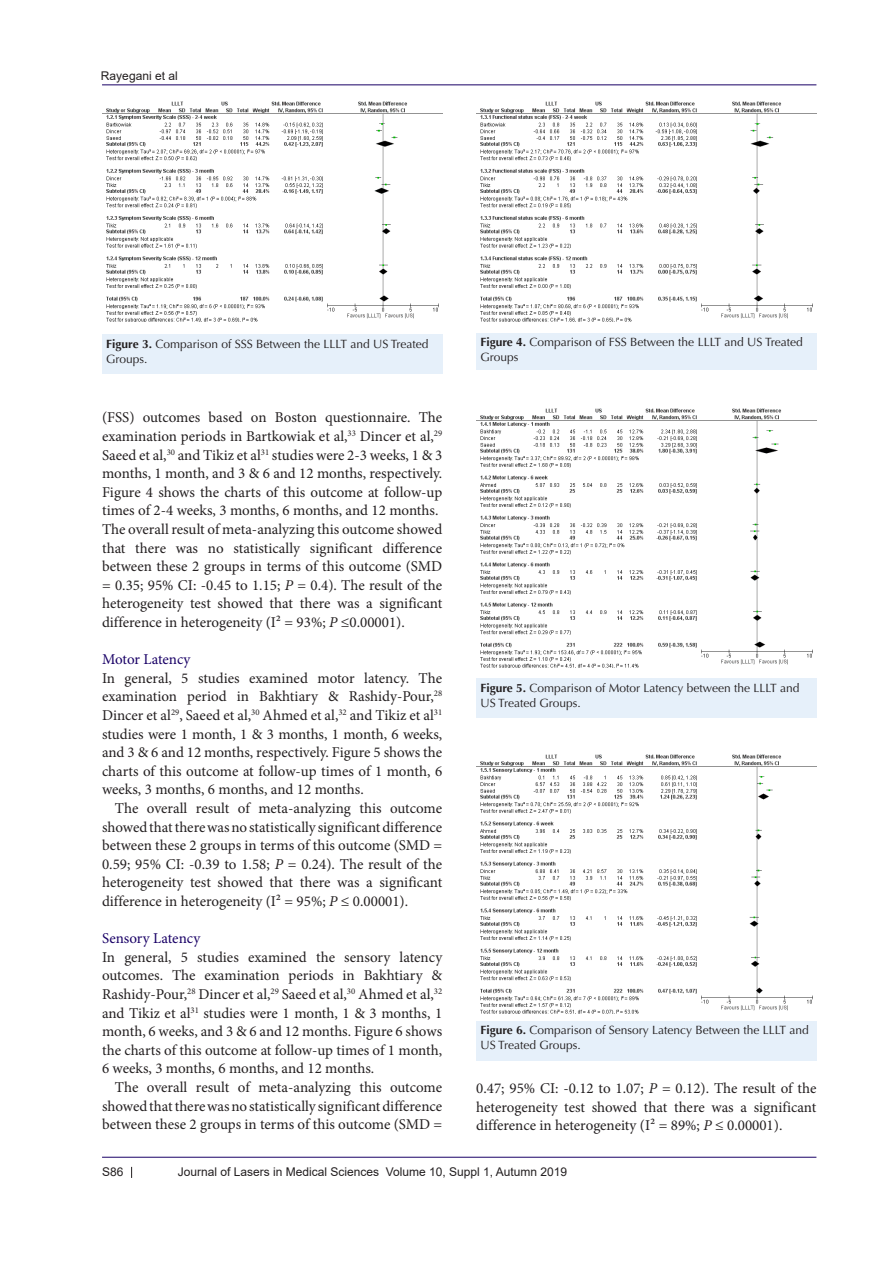
<style>
.page{position:relative;width:893px;height:1263px;background:#fff}
.page>*{position:absolute;margin:0;border:0;box-sizing:border-box;transform-origin:0 0}
.t1{font:15px/18.6px "Minion Pro";color:#231f20;text-align:justify}
.t2{font:15px "Minion Pro";letter-spacing:-.005em;color:#190066}
.t3{font:12px/15px "Optima LT Std";color:#231f20}
.t4{font:12px "Arial";color:#231f20}
.s1{font-weight:700}
.s2{font-style:italic}
</style>
<div class="page">
<hr style="left:102px;top:85px;width:714px;height:1px;background:#190066">
<hr style="left:102px;top:1157px;width:714px;height:1px;background:#190066">
<img style="left:102px;top:101px;width:340px;height:220px">
<div style="left:476px;top:333px;width:340px;height:37px;background:#e6f0fa"></div>
<div style="left:476px;top:678px;width:340px;height:40px;background:#e6f0fa"></div>
<div style="left:476px;top:1021px;width:340px;height:40px;background:#e6f0fa"></div>
<div style="left:102px;top:335px;width:340px;height:39px;background:#e6f0fa"></div>
<img style="left:476px;top:101px;width:340px;height:220px">
<img style="left:476px;top:408px;width:340px;height:259px">
<img style="left:476px;top:754px;width:340px;height:259px">
<p class="t4" style="left:101px;top:67px;width:78px">Rayegani et al</p>
<p class="t3" style="left:106px;top:336px;width:324px"><span class="s1">Figure 3.</span> Comparison of SSS Between the LLLT and US Treated<br>Groups.</p>
<p class="t3" style="left:480px;top:335px;width:324px"><span class="s1">Figure 4.</span> Comparison of FSS Between the LLLT and US Treated<br>Groups</p>
<p class="t1" style="left:102px;top:408px;width:342px">(FSS) outcomes based on Boston questionnaire. The examination periods in Bartkowiak et al,<sup>33</sup> Dincer et al,<sup>29<br></sup>Saeed et al,<sup>30</sup> and Tikiz et al<sup>31</sup> studies were 2-3 weeks, 1 &amp; 3 months, 1 month, and 3 &amp; 6 and 12 months, respectively.<br>Figure 4 shows the charts of this outcome at follow-up times of 2-4 weeks, 3 months, 6 months, and 12 months.</p>
<p class="t1" style="left:102px;top:520px;width:342px">The overall result of meta-analyzing this outcome showed that there was no statistically significant difference between these 2 groups in terms of this outcome (SMD = 0.35; 95% CI: -0.45 to 1.15; <span class="s2">P</span> = 0.4). The result of the heterogeneity test showed that there was a significant difference in heterogeneity (I² = 93%; <span class="s2">P</span> ≤0.00001).</p>
<p class="t2" style="left:102px;top:649px;width:90px">Motor Latency</p>
<p class="t1" style="left:102px;top:669px;width:342px">In general, 5 studies examined motor latency. The examination period in Bakhtiary &amp; Rashidy-Pour,<sup>28<br></sup>Dincer et al<sup>29</sup>, Saeed et al,<sup>30</sup> Ahmed et al,<sup>32</sup> and Tikiz et al<sup>31 </sup>studies were 1 month, 1 &amp; 3 months, 1 month, 6 weeks, and 3 &amp; 6 and 12 months, respectively. Figure 5 shows the charts of this outcome at follow-up times of 1 month, 6 weeks, 3 months, 6 months, and 12 months.</p>
<p class="t1" style="left:102px;top:799px;width:342px;text-indent:13px">The overall result of meta-analyzing this outcome showed that there was no statistically significant difference between these 2 groups in terms of this outcome (SMD = 0.59; 95% CI: -0.39 to 1.58; <span class="s2">P</span> = 0.24). The result of the heterogeneity test showed that there was a significant difference in heterogeneity (I² = 95%; <span class="s2">P</span> ≤ 0.00001).</p>
<p class="t2" style="left:102px;top:928px;width:100px">Sensory Latency</p>
<p class="t1" style="left:102px;top:948px;width:342px">In general, 5 studies examined the sensory latency outcomes. The examination periods in Bakhtiary &amp; Rashidy-Pour,<sup>28</sup> Dincer et al,<sup>29</sup> Saeed et al,<sup>30</sup> Ahmed et al,<sup>32 </sup>and Tikiz et al<sup>31</sup> studies were 1 month, 1 &amp; 3 months, 1 month, 6 weeks, and 3 &amp; 6 and 12 months. Figure 6 shows the charts of this outcome at follow-up times of 1 month, 6 weeks, 3 months, 6 months, and 12 months.</p>
<p class="t1" style="left:102px;top:1078px;width:342px;text-indent:13px">The overall result of meta-analyzing this outcome showed that there was no statistically significant difference between these 2 groups in terms of this outcome (SMD =</p>
<p class="t1" style="left:476px;top:1079px;width:342px">0.47; 95% CI: -0.12 to 1.07; <span class="s2">P</span> = 0.12). The result of the heterogeneity test showed that there was a significant difference in heterogeneity (I² = 89%; <span class="s2">P</span> ≤ 0.00001).</p>
<p class="t3" style="left:480px;top:680px;width:321px"><span class="s1">Figure 5.</span> Comparison of Motor Latency between the LLLT and<br>US Treated Groups.</p>
<p class="t3" style="left:480px;top:1023px;width:330px"><span class="s1">Figure 6.</span> Comparison of Sensory Latency Between the LLLT and<br>US Treated Groups.</p>
<p class="t4" style="left:102px;top:1163px;width:23px">S86</p>
<p class="t4" style="left:178px;top:1163px;width:391px">Journal of Lasers in Medical Sciences Volume 10, Suppl 1, Autumn 2019</p>
</div>
